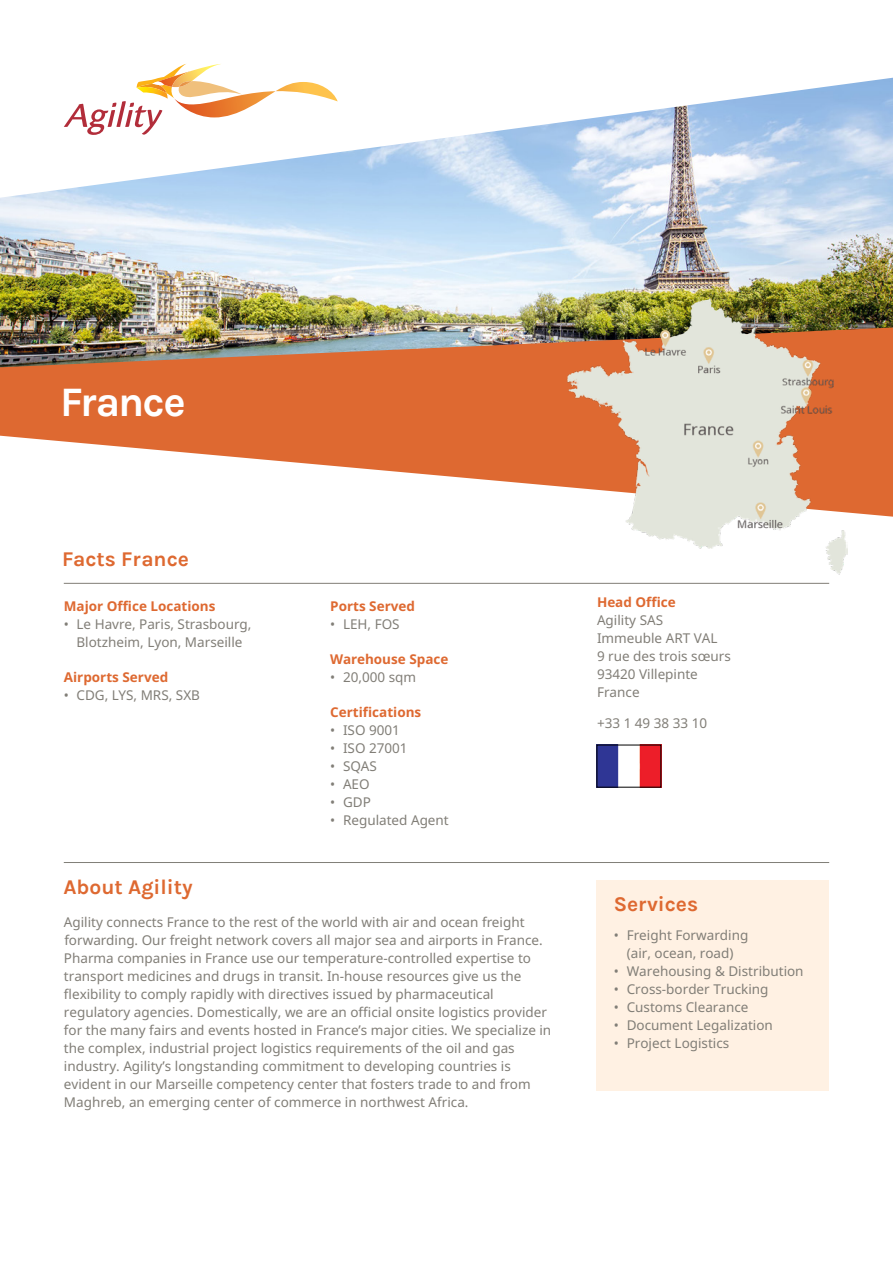
<style>
.page{position:relative;width:893px;height:1263px;background:#fff}
.page>*{position:absolute;margin:0;border:0;box-sizing:border-box;transform-origin:0 0}
.t1{font:700 42px "Karla";letter-spacing:-.04em;color:#fff}
.t2{font:700 21px "Karla";color:#de6931}
.t3{font:13.5px/18px "Noto Sans";color:#817e77}
.t4{font:700 13.5px "Noto Sans";color:#de6931}
</style>
<div class="page">
<img style="left:0;top:198px;width:893px;height:129px">
<svg style="left:0;top:327px;width:893px;height:190px;fill:#de6931"></svg>
<svg style="left:0;top:77px;width:893px;height:121px"></svg>
<img style="left:599px;top:747px;width:60px;height:38px">
<svg style="left:64px;top:64px;width:274px;height:71px"></svg>
<img style="left:567px;top:298px;width:281px;height:276px">
<hr style="left:64px;top:862px;width:765px;height:1px;background:#817e77">
<hr style="left:64px;top:583px;width:765px;height:1px;background:#817e77">
<div style="left:597px;top:880px;width:232px;height:211px;background:#fff1e3"></div>
<h1 class="t1" style="left:60px;top:378px;width:127px">France</h1>
<h2 class="t2" style="left:62px;top:546px;width:128px">Facts France</h2>
<p class="t4" style="left:64px;top:596px;width:153px">Major Office Locations</p>
<p class="t3" style="left:64px;top:615px;width:189px;text-align:center">• Le Havre, Paris, Strasbourg,<br>Blotzheim, Lyon, Marseille</p>
<p class="t4" style="left:64px;top:667px;width:106px">Airports Served</p>
<p class="t3" style="left:64px;top:686px;width:138px">• CDG, LYS, MRS, SXB</p>
<p class="t4" style="left:330px;top:596px;width:86px">Ports Served</p>
<p class="t3" style="left:330px;top:615px;width:71px">• LEH, FOS</p>
<p class="t4" style="left:330px;top:649px;width:120px">Warehouse Space</p>
<p class="t3" style="left:330px;top:668px;width:87px">• 20,000 sqm</p>
<p class="t4" style="left:330px;top:702px;width:93px">Certifications</p>
<p class="t3" style="left:330px;top:721px;width:71px">• ISO 9001</p>
<p class="t3" style="left:330px;top:739px;width:79px">• ISO 27001</p>
<p class="t3" style="left:330px;top:757px;width:48px">• SQAS</p>
<p class="t3" style="left:330px;top:775px;width:41px">• AEO</p>
<p class="t3" style="left:330px;top:793px;width:42px">• GDP</p>
<p class="t3" style="left:330px;top:811px;width:120px">• Regulated Agent</p>
<h2 class="t2" style="left:63px;top:875px;width:131px">About Agility</h2>
<p class="t3" style="left:64px;top:913px;width:489px">Agility connects France to the rest of the world with air and ocean freight forwarding. Our freight network covers all major sea and airports in France.<br>Pharma companies in France use our temperature-controlled expertise to transport medicines and drugs in transit. In-house resources give us the flexibility to comply rapidly with directives issued by pharmaceutical regulatory agencies. Domestically, we are an official onsite logistics provider for the many fairs and events hosted in France’s major cities. We specialize in the complex, industrial project logistics requirements of the oil and gas industry. Agility’s longstanding commitment to developing countries is evident in our Marseille competency center that fosters trade to and from Maghreb, an emerging center of commerce in northwest Africa.</p>
<p class="t4" style="left:597px;top:592px;width:80px">Head Office</p>
<p class="t3" style="left:597px;top:611px;width:135px">Agility SAS<br>Immeuble ART VAL<br>9 rue des trois sœurs<br>93420 Villepinte<br>France</p>
<p class="t3" style="left:597px;top:715px;width:112px">+33 1 49 38 33 10</p>
<h2 class="t2" style="left:614px;top:892px;width:86px">Services</h2>
<p class="t3" style="left:614px;top:926px;width:136px;text-align:center">• Freight Forwarding (air, ocean, road)</p>
<p class="t3" style="left:614px;top:962px;width:191px">• Warehousing &amp; Distribution</p>
<p class="t3" style="left:614px;top:980px;width:156px">• Cross-border Trucking</p>
<p class="t3" style="left:614px;top:998px;width:136px">• Customs Clearance</p>
<p class="t3" style="left:614px;top:1016px;width:160px">• Document Legalization</p>
<p class="t3" style="left:614px;top:1034px;width:117px">• Project Logistics</p>
</div>
